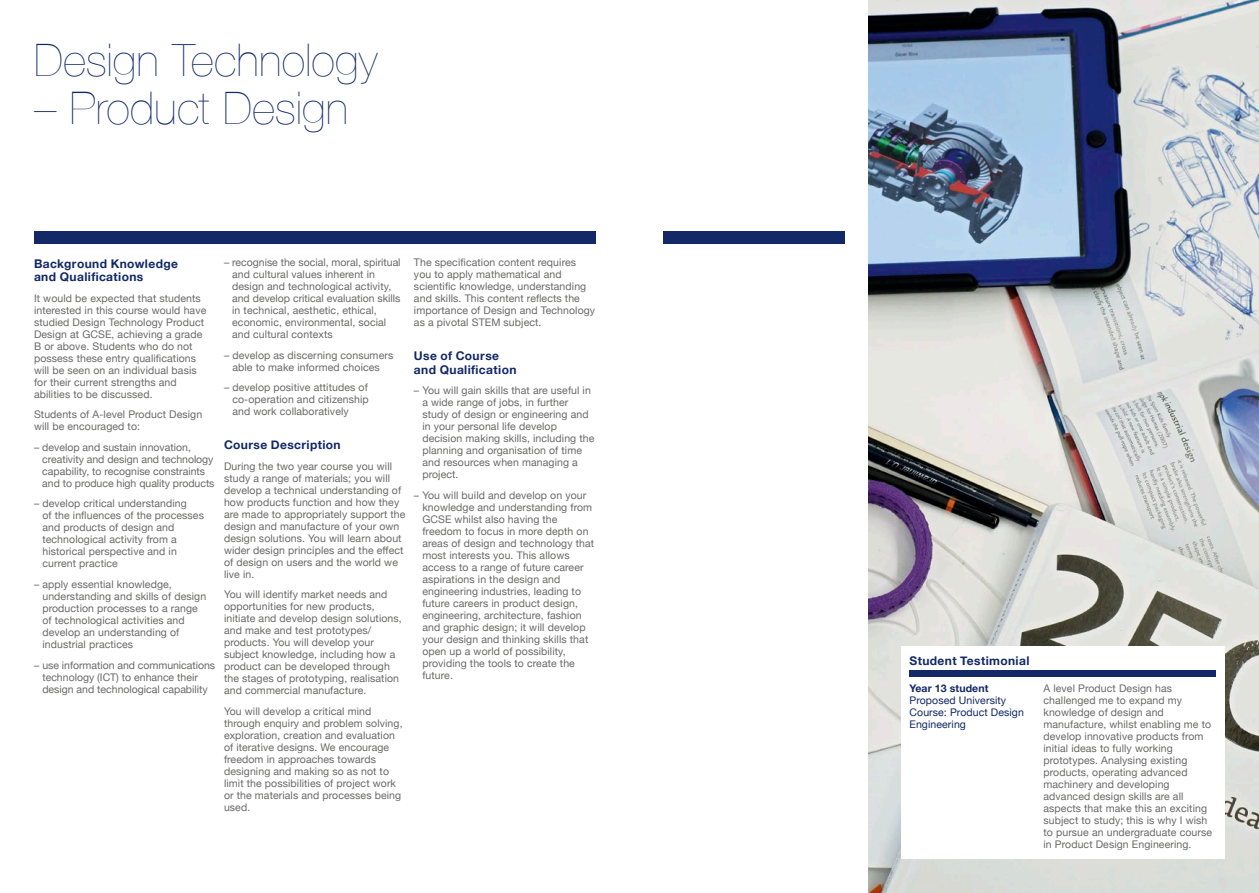
<style>
.page{position:relative;width:1259px;height:893px;background:#fff}
.page>*{position:absolute;margin:0;border:0;box-sizing:border-box;transform-origin:0 0}
.t1{font:200 45px "Helvetica Neue";letter-spacing:.005em;color:#122867}
.t2{font:700 12px/13.5px "Helvetica Neue";letter-spacing:.035em;color:#122867}
.t3{font:10.5px/12px "Helvetica Neue";letter-spacing:.01em;color:#696968}
.t4{font:10.5px/12px "Helvetica Neue";letter-spacing:.01em;color:#122867}
.t5{font:700 10.5px "Helvetica Neue";letter-spacing:.01em;color:#122867}
</style>
<div class="page">
<img style="left:868px;top:0;width:391px;height:893px">
<div style="left:34px;top:231px;width:561px;height:12px;background:#122867"></div>
<div style="left:663px;top:231px;width:182px;height:12px;background:#122867"></div>
<div style="left:901px;top:646px;width:324px;height:213px;background:#fff"></div>
<div style="left:909px;top:671px;width:307px;height:6px;background:#122867"></div>
<h1 class="t1" style="left:34px;top:25px;width:345px">Design Technology</h1>
<h1 class="t1" style="left:34px;top:73px;width:316px">– Product Design</h1>
<p class="t2" style="left:34px;top:257px;width:146px">Background Knowledge and Qualifications</p>
<p class="t3" style="left:34px;top:293px;width:174px">It would be expected that students interested in this course would have studied Design Technology Product Design at GCSE, achieving a grade B or above. Students who do not possess these entry qualifications will be seen on an individual basis for their current strengths and abilities to be discussed.</p>
<p class="t3" style="left:34px;top:409px;width:170px">Students of A-level Product Design will be encouraged to:</p>
<p class="t3" style="left:42px;top:442px;width:174px;text-indent:-8px">– develop and sustain innovation, creativity and design and technology capability, to recognise constraints and to produce high quality products</p>
<p class="t3" style="left:42px;top:498px;width:163px;text-indent:-8px">– develop critical understanding<br>of the influences of the processes and products of design and technological activity from a historical perspective and in current practice</p>
<p class="t3" style="left:42px;top:579px;width:165px;text-indent:-8px">– apply essential knowledge, understanding and skills of design production processes to a range of technological activities and develop an understanding of industrial practices</p>
<p class="t3" style="left:42px;top:659px;width:174px;text-indent:-8px">– use information and communications technology (ICT) to enhance their design and technological capability</p>
<p class="t3" style="left:232px;top:257px;width:170px;text-indent:-8px">– recognise the social, moral, spiritual and cultural values inherent in design and technological activity, and develop critical evaluation skills in technical, aesthetic, ethical, economic, environmental, social and cultural contexts</p>
<p class="t3" style="left:224px;top:350px;width:171px;text-align:center">– develop as discerning consumers able to make informed choices</p>
<p class="t3" style="left:232px;top:382px;width:138px;text-align:justify;text-indent:-8px">– develop positive attitudes of co-operation and citizenship and work collaboratively</p>
<p class="t2" style="left:224px;top:438px;width:118px">Course Description</p>
<p class="t3" style="left:224px;top:461px;width:183px">During the two year course you will study a range of materials; you will develop a technical understanding of how products function and how they are made to appropriately support the design and manufacture of your own design solutions. You will learn about wider design principles and the effect of design on users and the world we live in.</p>
<p class="t3" style="left:224px;top:589px;width:179px">You will identify market needs and opportunities for new products, initiate and develop design solutions, and make and test prototypes/ products. You will develop your subject knowledge, including how a product can be developed through the stages of prototyping, realisation and commercial manufacture.</p>
<p class="t3" style="left:224px;top:706px;width:180px">You will develop a critical mind through enquiry and problem solving, exploration, creation and evaluation of iterative designs. We encourage freedom in approaches towards designing and making so as not to limit the possibilities of project work or the materials and processes being used.</p>
<p class="t3" style="left:414px;top:257px;width:183px">The specification content requires you to apply mathematical and scientific knowledge, understanding and skills. This content reflects the importance of Design and Technology as a pivotal STEM subject.</p>
<p class="t2" style="left:414px;top:349px;width:104px">Use of Course and Qualification</p>
<p class="t3" style="left:422px;top:385px;width:174px;text-indent:-8px">– You will gain skills that are useful in a wide range of jobs, in further study of design or engineering and in your personal life develop decision making skills, including the planning and organisation of time and resources when managing a project.</p>
<p class="t3" style="left:422px;top:490px;width:173px;text-indent:-8px">– You will build and develop on your knowledge and understanding from<br>GCSE whilst also having the freedom to focus in more depth on areas of design and technology that most interests you. This allows access to a range of future career aspirations in the design and engineering industries, leading to future careers in product design, engineering, architecture, fashion and graphic design; it will develop your design and thinking skills that open up a world of possibility, providing the tools to create the future.</p>
<p class="t2" style="left:909px;top:654px;width:121px">Student Testimonial</p>
<p class="t5" style="left:909px;top:680px;width:80px">Year 13 student</p>
<p class="t4" style="left:909px;top:695px;width:116px">Proposed University<br>Course: Product Design<br>Engineering</p>
<p class="t3" style="left:1043px;top:682px;width:170px">A level Product Design has challenged me to expand my knowledge of design and manufacture, whilst enabling me to develop innovative products from initial ideas to fully working prototypes. Analysing existing products, operating advanced machinery and developing advanced design skills are all aspects that make this an exciting subject to study; this is why I wish to pursue an undergraduate course in Product Design Engineering.</p>
</div>
